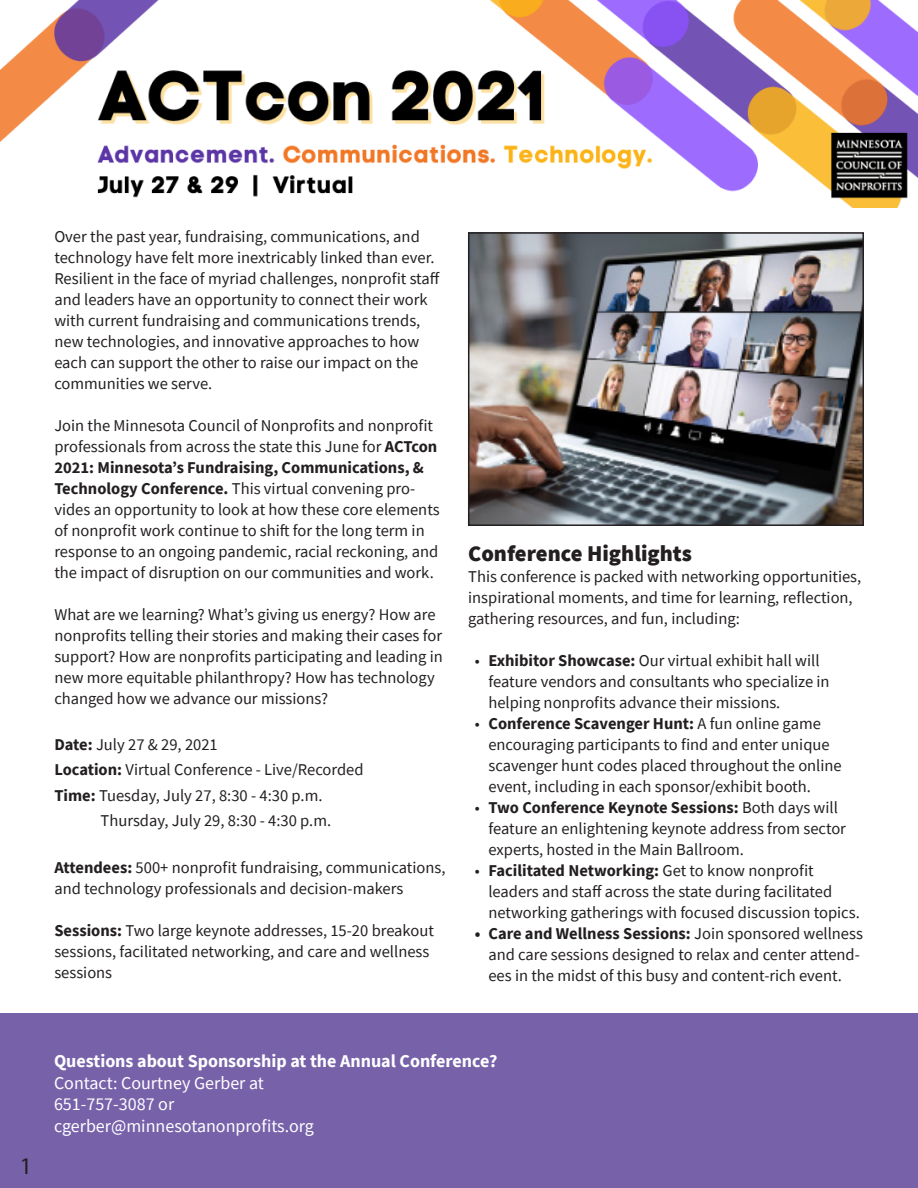
<style>
.page{position:relative;width:918px;height:1188px;background:#fff}
.page>*{position:absolute;margin:0;border:0;box-sizing:border-box;transform-origin:0 0}
.t1{font:24px "Myriad Pro";color:#231f20}
.t2{font:900 22.5px "Source Sans Pro";color:#231f20}
.t3{font:18px "Source Sans Pro";color:#fff}
.t4{font:700 18px "Source Sans Pro";color:#fff}
.t5{font:16.5px/21px "Source Sans Pro";color:#231f20}
.s1{font-weight:700}
</style>
<div class="page">
<img style="left:0;top:0;width:918px;height:207px">
<div style="left:0;top:1013px;width:918px;height:175px;background:#7762aa"></div>
<img style="left:471px;top:235px;width:390px;height:288px">
<div style="left:468px;top:232px;width:396px;height:294px;border:2px solid #231f20"></div>
<p class="t5" style="left:54px;top:226px;width:387px">Over the past year, fundraising, communications, and technology have felt more inextricably linked than ever.<br>Resilient in the face of myriad challenges, nonprofit staff and leaders have an opportunity to connect their work with current fundraising and communications trends, new technologies, and innovative approaches to how each can support the other to raise our impact on the communities we serve.</p>
<p class="t5" style="left:54px;top:415px;width:387px">Join the Minnesota Council of Nonprofits and nonprofit professionals from across the state this June for <span class="s1">ACTcon 2021: Minnesota’s Fundraising, Communications, &amp; Technology Conference.</span> This virtual convening pro&shy;vides an opportunity to look at how these core elements of nonprofit work continue to shift for the long term in response to an ongoing pandemic, racial reckoning, and the impact of disruption on our communities and work.</p>
<p class="t5" style="left:54px;top:604px;width:390px">What are we learning? What’s giving us energy? How are nonprofits telling their stories and making their cases for support? How are nonprofits participating and leading in new more equitable philanthropy? How has technology changed how we advance our missions?</p>
<p class="t5" style="left:54px;top:734px;width:165px"><span class="s1">Date:</span> July 27 &amp; 29, 2021</p>
<p class="t5" style="left:54px;top:759px;width:311px"><span class="s1">Location:</span> Virtual Conference - Live/Recorded</p>
<p class="t5" style="left:54px;top:785px;width:270px"><span class="s1">Time:</span> Tuesday, July 27, 8:30 - 4:30 p.m.</p>
<p class="t5" style="left:101px;top:810px;width:232px">Thursday, July 29, 8:30 - 4:30 p.m.</p>
<p class="t5" style="left:54px;top:857px;width:393px"><span class="s1">Attendees:</span> 500+ nonprofit fundraising, communications, and technology professionals and decision-makers</p>
<p class="t5" style="left:54px;top:920px;width:381px"><span class="s1">Sessions:</span> Two large keynote addresses, 15-20 breakout sessions, facilitated networking, and care and wellness sessions</p>
<p class="t2" style="left:468px;top:538px;width:225px">Conference Highlights</p>
<p class="t5" style="left:468px;top:566px;width:395px">This conference is packed with networking opportunities, inspirational moments, and time for learning, reflection, gathering resources, and fun, including:</p>
<p class="t5" style="left:488px;top:650px;width:343px;text-indent:-14px">• <span class="s1">Exhibitor Showcase:</span> Our virtual exhibit hall will feature vendors and consultants who specialize in helping nonprofits advance their missions.</p>
<p class="t5" style="left:488px;top:713px;width:355px;text-indent:-14px">• <span class="s1">Conference Scavenger Hunt:</span> A fun online game encouraging participants to find and enter unique scavenger hunt codes placed throughout the online event, including in each sponsor/exhibit booth.</p>
<p class="t5" style="left:488px;top:797px;width:359px;text-indent:-14px">• <span class="s1">Two Conference Keynote Sessions:</span> Both days will feature an enlightening keynote address from sector experts, hosted in the Main Ballroom.</p>
<p class="t5" style="left:488px;top:860px;width:373px;text-indent:-14px">• <span class="s1">Facilitated Networking:</span> Get to know nonprofit leaders and staff across the state during facilitated networking gatherings with focused discussion topics.</p>
<p class="t5" style="left:488px;top:923px;width:376px;text-indent:-14px"><span class="s1">• Care and Wellness Sessions:</span> Join sponsored wellness and care sessions designed to relax and center attend&shy;ees in the midst of this busy and content-rich event.</p>
<p class="t1" style="left:20px;top:1151px;width:14px">1</p>
<p class="t4" style="left:54px;top:1049px;width:445px">Questions about Sponsorship at the Annual Conference?</p>
<p class="t3" style="left:54px;top:1071px;width:212px">Contact: Courtney Gerber at</p>
<p class="t3" style="left:54px;top:1093px;width:122px">651-757-3087 or</p>
<p class="t3" style="left:54px;top:1114px;width:262px">cgerber@minnesotanonprofits.org</p>
</div>
